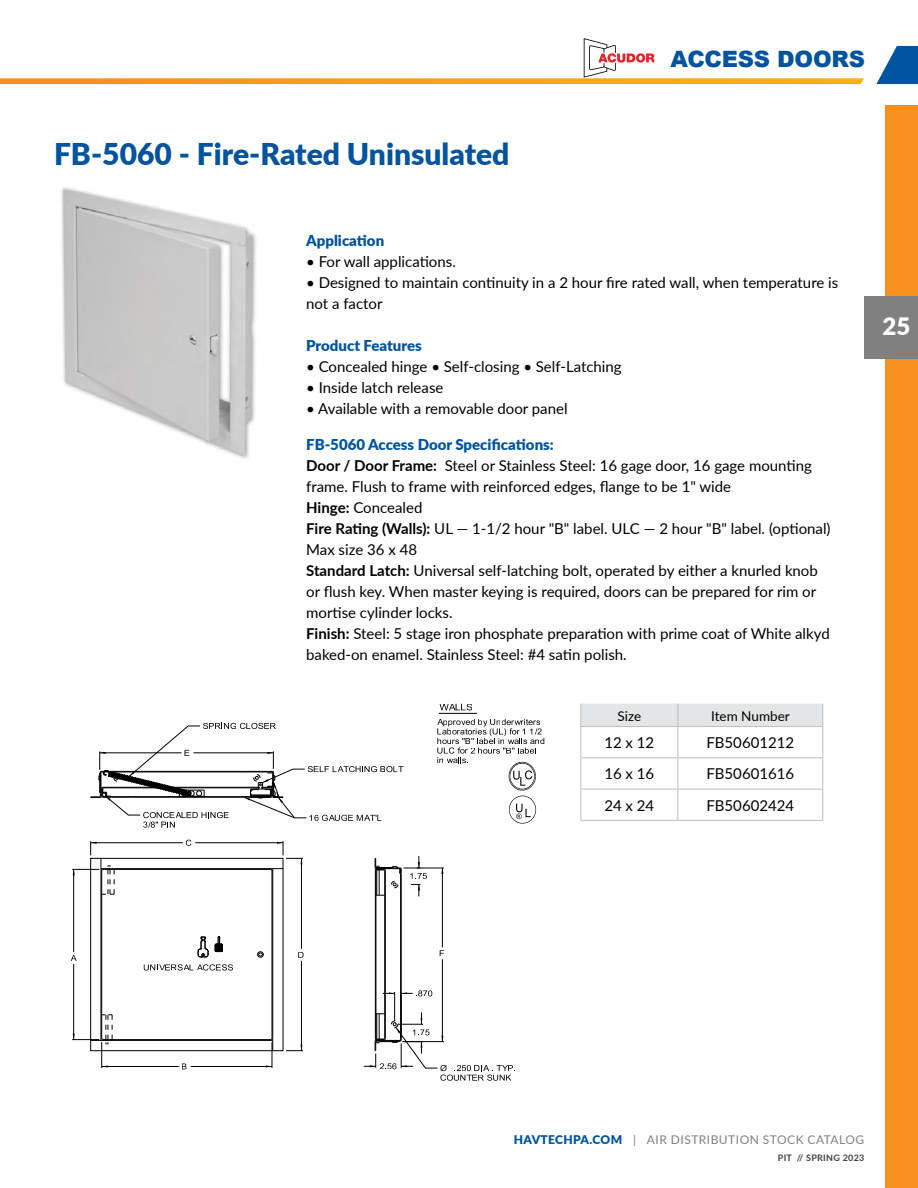
<style>
.page{position:relative;width:918px;height:1188px;background:#fff}
.page>*{position:absolute;margin:0;border:0;box-sizing:border-box;transform-origin:0 0}
.t1{font:900 30px "Lato";color:#00539e}
.t2{font:900 24px "Lato";color:#fff}
.t3{font:900 22.5px "Arial";letter-spacing:-.01em;color:#00539e}
.t4{font:15px/21px "Lato";color:#000}
.t5{font:900 15px "Lato";color:#00539e}
.t6{font:13.5px "Lato";color:#000}
.t7{font:12px "Lato";letter-spacing:.04em;color:#808080}
.t8{font:700 9px "Lato";letter-spacing:.03em;color:#414042}
.s1{font-weight:900;color:#00539e}
.s2{font-weight:700}
</style>
<div class="page">
<svg style="left:876px;top:46px;width:42px;height:38px"></svg>
<div style="left:886px;top:106px;width:32px;height:1082px;background:#f8901f"></div>
<div style="left:864px;top:296px;width:54px;height:63px;background:#808080"></div>
<hr style="left:678px;top:727px;width:1px;height:30px;background:#bcbec0">
<hr style="left:822px;top:727px;width:1px;height:30px;background:#bcbec0">
<hr style="left:580px;top:757px;width:98px;height:1px;background:#bcbec0">
<hr style="left:678px;top:757px;width:145px;height:1px;background:#bcbec0">
<hr style="left:678px;top:758px;width:1px;height:31px;background:#bcbec0">
<hr style="left:822px;top:758px;width:1px;height:31px;background:#bcbec0">
<hr style="left:580px;top:789px;width:98px;height:1px;background:#bcbec0">
<hr style="left:678px;top:789px;width:145px;height:1px;background:#bcbec0">
<hr style="left:678px;top:789px;width:1px;height:31px;background:#bcbec0">
<hr style="left:822px;top:789px;width:1px;height:31px;background:#bcbec0">
<hr style="left:580px;top:820px;width:98px;height:1px;background:#bcbec0">
<hr style="left:678px;top:820px;width:145px;height:1px;background:#bcbec0">
<div style="left:580px;top:704px;width:243px;height:23px;background:#e4e5e6"></div>
<hr style="left:580px;top:727px;width:1px;height:30px;background:#bcbec0">
<hr style="left:580px;top:758px;width:1px;height:31px;background:#bcbec0">
<hr style="left:580px;top:789px;width:1px;height:31px;background:#bcbec0">
<svg style="left:298px;top:952px;width:6px;height:6px"></svg>
<hr style="left:301px;top:961px;width:1px;height:90px;background:#000">
<svg style="left:286px;top:1045px;width:17px;height:6px"></svg>
<hr style="left:301px;top:858px;width:1px;height:91px;background:#000">
<svg style="left:186px;top:840px;width:5px;height:6px"></svg>
<hr style="left:91px;top:842px;width:92px;height:1px;background:#000">
<hr style="left:195px;top:842px;width:88px;height:1px;background:#000">
<svg style="left:182px;top:1063px;width:5px;height:6px"></svg>
<hr style="left:102px;top:1066px;width:77px;height:1px;background:#000">
<hr style="left:191px;top:1066px;width:81px;height:1px;background:#000">
<hr style="left:385px;top:870px;width:1px;height:169px;background:#000">
<hr style="left:376px;top:870px;width:1px;height:169px;background:#000">
<hr style="left:384px;top:870px;width:1px;height:169px;background:#000">
<hr style="left:375px;top:870px;width:1px;height:169px;background:#000">
<hr style="left:401px;top:874px;width:1px;height:166px;background:#000">
<hr style="left:400px;top:874px;width:1px;height:166px;background:#000">
<svg style="left:374px;top:858px;width:28px;height:38px"></svg>
<svg style="left:257px;top:951px;width:7px;height:7px"></svg>
<hr style="left:91px;top:1040px;width:182px;height:1px;background:#000">
<hr style="left:101px;top:868px;width:166px;height:1px;background:#000">
<hr style="left:102px;top:869px;width:169px;height:1px;background:#000">
<hr style="left:272px;top:870px;width:1px;height:169px;background:#000">
<hr style="left:102px;top:1039px;width:169px;height:1px;background:#000">
<svg style="left:71px;top:841px;width:44px;height:227px"></svg>
<svg style="left:266px;top:1039px;width:7px;height:29px"></svg>
<svg style="left:267px;top:841px;width:36px;height:30px"></svg>
<div style="left:90px;top:858px;width:193px;height:193px;border:1px solid #000"></div>
<svg style="left:197px;top:936px;width:26px;height:22px"></svg>
<svg style="left:144px;top:964px;width:89px;height:7px"></svg>
<svg style="left:440px;top:704px;width:32px;height:6px"></svg>
<hr style="left:439px;top:713px;width:38px;height:1px;background:#000">
<svg style="left:440px;top:950px;width:4px;height:6px"></svg>
<hr style="left:404px;top:868px;width:40px;height:1px;background:#000">
<hr style="left:442px;top:959px;width:1px;height:83px;background:#000">
<hr style="left:442px;top:868px;width:1px;height:79px;background:#000">
<svg style="left:410px;top:856px;width:17px;height:40px"></svg>
<svg style="left:90px;top:723px;width:313px;height:105px"></svg>
<svg style="left:364px;top:990px;width:151px;height:91px"></svg>
<svg style="left:437px;top:719px;width:107px;height:105px"></svg>
<img style="left:61px;top:187px;width:195px;height:272px">
<svg style="left:0;top:38px;width:864px;height:46px"></svg>
<h3 class="t3" style="left:670px;top:43px;width:196px">ACCESS DOORS</h3>
<h1 class="t1" style="left:54px;top:131px;width:457px">FB-5060 - Fire-Rated Uninsulated</h1>
<p class="t5" style="left:306px;top:229px;width:80px">Application</p>
<p class="t4" style="left:306px;top:250px;width:151px">• For wall applications.</p>
<p class="t4" style="left:306px;top:271px;width:534px">• Designed to maintain continuity in a 2 hour fire rated wall, when temperature is not a factor</p>
<p class="t5" style="left:306px;top:334px;width:117px">Product Features</p>
<p class="t4" style="left:306px;top:355px;width:317px">• Concealed hinge • Self-closing • Self-Latching</p>
<p class="t4" style="left:306px;top:376px;width:139px">• Inside latch release</p>
<p class="t4" style="left:306px;top:397px;width:263px">• Available with a removable door panel</p>
<p class="t4" style="left:306px;top:433px;width:526px"><span class="s1">FB-5060 Access Door Specifications:<br></span><span class="s2">Door / Door Frame:</span> Steel or Stainless Steel: 16 gage door, 16 gage mounting frame. Flush to frame with reinforced edges, flange to be 1" wide<br><span class="s2">Hinge:</span> Concealed<br><span class="s2">Fire Rating (Walls):</span> UL — 1-1/2 hour "B" label. ULC — 2 hour "B" label. (optional)<br>Max size 36 x 48<br><span class="s2">Standard Latch:</span> Universal self-latching bolt, operated by either a knurled knob or flush key. When master keying is required, doors can be prepared for rim or mortise cylinder locks.<br><span class="s2">Finish:</span> Steel: 5 stage iron phosphate preparation with prime coat of White alkyd baked-on enamel. Stainless Steel: #4 satin polish.</p>
<p class="t6" style="left:618px;top:706px;width:25px">Size</p>
<p class="t6" style="left:711px;top:706px;width:80px">Item Number</p>
<p class="t4" style="left:604px;top:732px;width:51px">12 x 12</p>
<p class="t4" style="left:706px;top:732px;width:89px">FB50601212</p>
<p class="t4" style="left:604px;top:763px;width:51px">16 x 16</p>
<p class="t4" style="left:706px;top:763px;width:89px">FB50601616</p>
<p class="t4" style="left:604px;top:794px;width:51px">24 x 24</p>
<p class="t4" style="left:706px;top:794px;width:89px">FB50602424</p>
<h2 class="t2" style="left:882px;top:308px;width:29px">25</h2>
<p class="t7" style="left:514px;top:1131px;width:352px"><span class="s1">HAVTECHPA.COM</span> | AIR DISTRIBUTION STOCK CATALOG</p>
<p class="t8" style="left:778px;top:1151px;width:88px">PIT // SPRING 2023</p>
</div>
